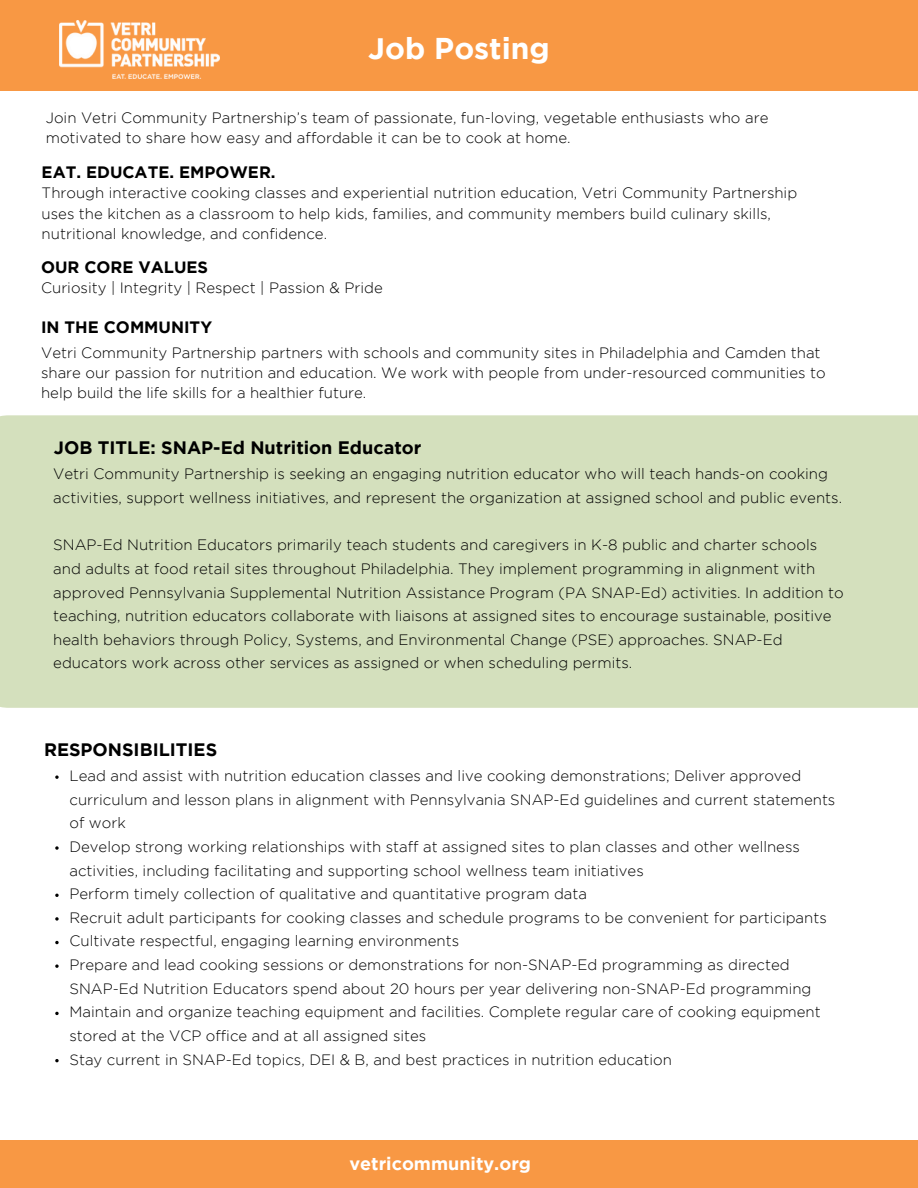
<style>
.page{position:relative;width:918px;height:1188px;background:#fff}
.page>*{position:absolute;margin:0;border:0;box-sizing:border-box;transform-origin:0 0}
.t1{font:700 30px "Gotham";color:#fff}
.t2{font:700 18px "Gotham";color:#000}
.t3{font:700 18px "Gotham";color:#fff}
.t4{font:700 16.5px "Gotham";color:#000}
.t5{font:300 15px/23.7px "Gotham";color:#000}
</style>
<div class="page">
<div style="left:0;top:0;width:918px;height:91px;background:#f89844"></div>
<img style="left:59px;top:20px;width:160px;height:59px">
<div style="left:0;top:415px;width:918px;height:293px;background:#d4e0bd"></div>
<div style="left:0;top:1140px;width:918px;height:48px;background:#f89844"></div>
<svg style="left:55px;top:775px;width:4px;height:4px"></svg>
<svg style="left:55px;top:846px;width:4px;height:4px"></svg>
<svg style="left:55px;top:894px;width:4px;height:3px"></svg>
<svg style="left:55px;top:917px;width:4px;height:4px"></svg>
<svg style="left:55px;top:941px;width:4px;height:3px"></svg>
<svg style="left:55px;top:964px;width:4px;height:4px"></svg>
<svg style="left:55px;top:1012px;width:4px;height:3px"></svg>
<svg style="left:55px;top:1059px;width:4px;height:3px"></svg>
<p class="t1" style="left:368px;top:37px;width:183px">Job Posting</p>
<p class="t5" style="left:46px;top:109px;width:724px;line-height:20.2px">Join Vetri Community Partnership’s team of passionate, fun-loving, vegetable enthusiasts who are motivated to share how easy and affordable it can be to cook at home.</p>
<p class="t4" style="left:42px;top:166px;width:235px">EAT. EDUCATE. EMPOWER.</p>
<p class="t5" style="left:42px;top:184px;width:757px;line-height:20.2px">Through interactive cooking classes and experiential nutrition education, Vetri Community Partnership uses the kitchen as a classroom to help kids, families, and community members build culinary skills, nutritional knowledge, and confidence.</p>
<p class="t4" style="left:41px;top:261px;width:169px">OUR CORE VALUES</p>
<p class="t5" style="left:41px;top:277px;width:343px">Curiosity | Integrity | Respect | Passion &amp; Pride</p>
<p class="t4" style="left:41px;top:321px;width:173px">IN THE COMMUNITY</p>
<p class="t5" style="left:41px;top:343px;width:786px;line-height:20.2px">Vetri Community Partnership partners with schools and community sites in Philadelphia and Camden that share our passion for nutrition and education. We work with people from under-resourced communities to help build the life skills for a healthier future.</p>
<p class="t2" style="left:54px;top:441px;width:369px">JOB TITLE: SNAP-Ed Nutrition Educator</p>
<p class="t5" style="left:53px;top:463px;width:790px">Vetri Community Partnership is seeking an engaging nutrition educator who will teach hands-on cooking activities, support wellness initiatives, and represent the organization at assigned school and public events.</p>
<p class="t5" style="left:53px;top:534px;width:792px">SNAP-Ed Nutrition Educators primarily teach students and caregivers in K-8 public and charter schools and adults at food retail sites throughout Philadelphia. They implement programming in alignment with approved Pennsylvania Supplemental Nutrition Assistance Program (PA SNAP-Ed) activities. In addition to teaching, nutrition educators collaborate with liaisons at assigned sites to encourage sustainable, positive health behaviors through Policy, Systems, and Environmental Change (PSE) approaches. SNAP-Ed educators work across other services as assigned or when scheduling permits.</p>
<p class="t2" style="left:44px;top:742px;width:175px">RESPONSIBILITIES</p>
<p class="t5" style="left:69px;top:765px;width:767px">Lead and assist with nutrition education classes and live cooking demonstrations; Deliver approved curriculum and lesson plans in alignment with Pennsylvania SNAP-Ed guidelines and current statements of work</p>
<p class="t5" style="left:69px;top:836px;width:732px">Develop strong working relationships with staff at assigned sites to plan classes and other wellness activities, including facilitating and supporting school wellness team initiatives</p>
<p class="t5" style="left:69px;top:883px;width:519px">Perform timely collection of qualitative and quantitative program data</p>
<p class="t5" style="left:69px;top:907px;width:759px">Recruit adult participants for cooking classes and schedule programs to be convenient for participants</p>
<p class="t5" style="left:69px;top:930px;width:391px">Cultivate respectful, engaging learning environments</p>
<p class="t5" style="left:69px;top:954px;width:744px">Prepare and lead cooking sessions or demonstrations for non-SNAP-Ed programming as directed<br>SNAP-Ed Nutrition Educators spend about 20 hours per year delivering non-SNAP-Ed programming</p>
<p class="t5" style="left:69px;top:1001px;width:753px">Maintain and organize teaching equipment and facilities. Complete regular care of cooking equipment stored at the VCP office and at all assigned sites</p>
<p class="t5" style="left:69px;top:1048px;width:604px">Stay current in SNAP-Ed topics, DEI &amp; B, and best practices in nutrition education</p>
<p class="t3" style="left:349px;top:1157px;width:183px">vetricommunity.org</p>
</div>
